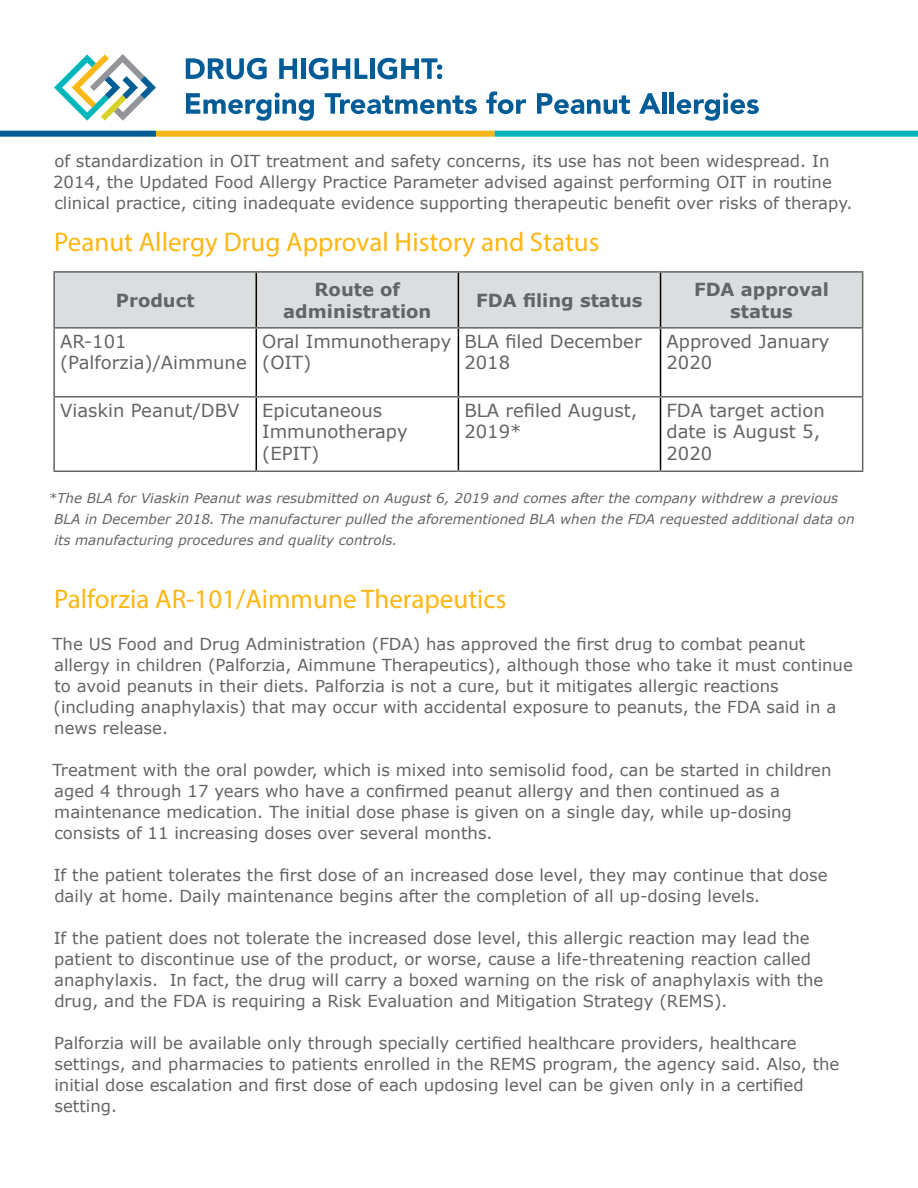
<style>
.page{position:relative;width:918px;height:1188px;background:#fff}
.page>*{position:absolute;margin:0;border:0;box-sizing:border-box;transform-origin:0 0}
.t1{font:27px "Myriad Pro";color:#fdb714}
.t2{font:18px/21.6px "Verdana";color:#636466}
.t3{font:700 18px/21.6px "Verdana";color:#636466;text-align:center}
.t4{font:16.5px/21px "Verdana";color:#636466}
.t5{font:italic 13.5px/21px "Verdana";color:#636466}
</style>
<div class="page">
<div style="left:0;top:131px;width:156px;height:6px;border:3px solid #005c97"></div>
<svg style="left:54px;top:54px;width:102px;height:67px"></svg>
<svg style="left:156px;top:131px;width:339px;height:6px;background:#f7b825"></svg>
<div style="left:495px;top:131px;width:423px;height:6px;border:3px solid #00b5b8"></div>
<svg style="left:186px;top:58px;width:81px;height:21px"></svg>
<svg style="left:279px;top:58px;width:18px;height:21px"></svg>
<div style="left:301px;top:58px;width:5px;height:21px;background:#005c96"></div>
<svg style="left:309px;top:58px;width:58px;height:21px"></svg>
<hr style="left:370px;top:58px;width:4px;height:21px;background:#005c96">
<svg style="left:377px;top:58px;width:65px;height:21px"></svg>
<svg style="left:186px;top:93px;width:128px;height:28px"></svg>
<svg style="left:325px;top:93px;width:152px;height:21px"></svg>
<svg style="left:486px;top:91px;width:40px;height:23px"></svg>
<svg style="left:537px;top:93px;width:93px;height:21px"></svg>
<svg style="left:639px;top:93px;width:22px;height:21px"></svg>
<div style="left:662px;top:92px;width:5px;height:22px;background:#005c96"></div>
<hr style="left:670px;top:92px;width:4px;height:22px;background:#005c96">
<svg style="left:677px;top:93px;width:82px;height:28px"></svg>
<div style="left:55px;top:273px;width:807px;height:54px;background:#dcddde"></div>
<hr style="left:256px;top:273px;width:1px;height:54px;background:#000">
<hr style="left:458px;top:273px;width:1px;height:54px;background:#000">
<hr style="left:660px;top:273px;width:1px;height:54px;background:#000">
<hr style="left:256px;top:329px;width:1px;height:67px;background:#000">
<hr style="left:458px;top:329px;width:1px;height:67px;background:#000">
<hr style="left:660px;top:329px;width:1px;height:67px;background:#000">
<hr style="left:256px;top:398px;width:1px;height:73px;background:#000">
<hr style="left:458px;top:398px;width:1px;height:73px;background:#000">
<hr style="left:660px;top:398px;width:1px;height:73px;background:#000">
<hr style="left:53px;top:271px;width:203px;height:2px;background:#636466">
<hr style="left:53px;top:273px;width:2px;height:54px;background:#636466">
<hr style="left:256px;top:271px;width:202px;height:2px;background:#636466">
<hr style="left:458px;top:271px;width:203px;height:2px;background:#636466">
<hr style="left:661px;top:271px;width:202px;height:2px;background:#636466">
<hr style="left:862px;top:273px;width:1px;height:54px;background:#636466">
<hr style="left:53px;top:327px;width:203px;height:2px;background:#636466">
<hr style="left:53px;top:329px;width:2px;height:67px;background:#636466">
<hr style="left:256px;top:327px;width:202px;height:2px;background:#636466">
<hr style="left:458px;top:327px;width:203px;height:2px;background:#636466">
<hr style="left:661px;top:327px;width:202px;height:2px;background:#636466">
<hr style="left:862px;top:329px;width:1px;height:67px;background:#636466">
<hr style="left:53px;top:396px;width:203px;height:2px;background:#636466">
<hr style="left:53px;top:398px;width:2px;height:73px;background:#636466">
<hr style="left:256px;top:396px;width:202px;height:2px;background:#636466">
<hr style="left:458px;top:396px;width:203px;height:2px;background:#636466">
<hr style="left:661px;top:396px;width:202px;height:2px;background:#636466">
<hr style="left:862px;top:398px;width:1px;height:73px;background:#636466">
<hr style="left:53px;top:471px;width:203px;height:1px;background:#636466">
<hr style="left:256px;top:471px;width:202px;height:1px;background:#636466">
<hr style="left:458px;top:471px;width:203px;height:1px;background:#636466">
<hr style="left:661px;top:471px;width:202px;height:1px;background:#636466">
<p class="t4" style="left:53px;top:150px;width:801px">of standardization in OIT treatment and safety concerns, its use has not been widespread. In<br>2014, the Updated Food Allergy Practice Parameter advised against performing OIT in routine clinical practice, citing inadequate evidence supporting therapeutic benefit over risks of therapy.</p>
<h1 class="t1" style="left:54px;top:225px;width:547px">Peanut Allergy Drug Approval History and Status</h1>
<p class="t3" style="left:116px;top:289px;width:80px">Product</p>
<p class="t3" style="left:283px;top:278px;width:150px">Route of administration</p>
<p class="t3" style="left:476px;top:289px;width:168px">FDA filing status</p>
<p class="t3" style="left:694px;top:278px;width:137px">FDA approval status</p>
<p class="t2" style="left:60px;top:330px;width:188px">AR-101 (Palforzia)/Aimmune</p>
<p class="t2" style="left:262px;top:330px;width:191px">Oral Immunotherapy (OIT)</p>
<p class="t2" style="left:464px;top:330px;width:179px">BLA filed December<br>2018</p>
<p class="t2" style="left:667px;top:330px;width:164px">Approved January<br>2020</p>
<p class="t2" style="left:60px;top:399px;width:181px">Viaskin Peanut/DBV</p>
<p class="t2" style="left:262px;top:399px;width:147px">Epicutaneous<br>Immunotherapy (EPIT)</p>
<p class="t2" style="left:464px;top:399px;width:175px">BLA refiled August,<br>2019*</p>
<p class="t2" style="left:666px;top:399px;width:160px">FDA target action date is August 5,<br>2020</p>
<p class="t5" style="left:54px;top:487px;width:802px;text-indent:-6px">*The BLA for Viaskin Peanut was resubmitted on August 6, 2019 and comes after the company withdrew a previous<br>BLA in December 2018. The manufacturer pulled the aforementioned BLA when the FDA requested additional data on its manufacturing procedures and quality controls.</p>
<h1 class="t1" style="left:54px;top:582px;width:454px">Palforzia AR-101/Aimmune Therapeutics</h1>
<p class="t4" style="left:52px;top:633px;width:802px">The US Food and Drug Administration (FDA) has approved the first drug to combat peanut allergy in children (Palforzia, Aimmune Therapeutics), although those who take it must continue to avoid peanuts in their diets. Palforzia is not a cure, but it mitigates allergic reactions (including anaphylaxis) that may occur with accidental exposure to peanuts, the FDA said in a news release.</p>
<p class="t4" style="left:52px;top:759px;width:781px">Treatment with the oral powder, which is mixed into semisolid food, can be started in children aged 4 through 17 years who have a confirmed peanut allergy and then continued as a maintenance medication. The initial dose phase is given on a single day, while up-dosing consists of 11 increasing doses over several months.</p>
<p class="t4" style="left:54px;top:864px;width:776px">If the patient tolerates the first dose of an increased dose level, they may continue that dose daily at home. Daily maintenance begins after the completion of all up-dosing levels.</p>
<p class="t4" style="left:54px;top:927px;width:771px">If the patient does not tolerate the increased dose level, this allergic reaction may lead the patient to discontinue use of the product, or worse, cause a life-threatening reaction called anaphylaxis. In fact, the drug will carry a boxed warning on the risk of anaphylaxis with the drug, and the FDA is requiring a Risk Evaluation and Mitigation Strategy (REMS).</p>
<p class="t4" style="left:54px;top:1032px;width:787px">Palforzia will be available only through specially certified healthcare providers, healthcare settings, and pharmacies to patients enrolled in the REMS program, the agency said. Also, the initial dose escalation and first dose of each updosing level can be given only in a certified setting.</p>
</div>
